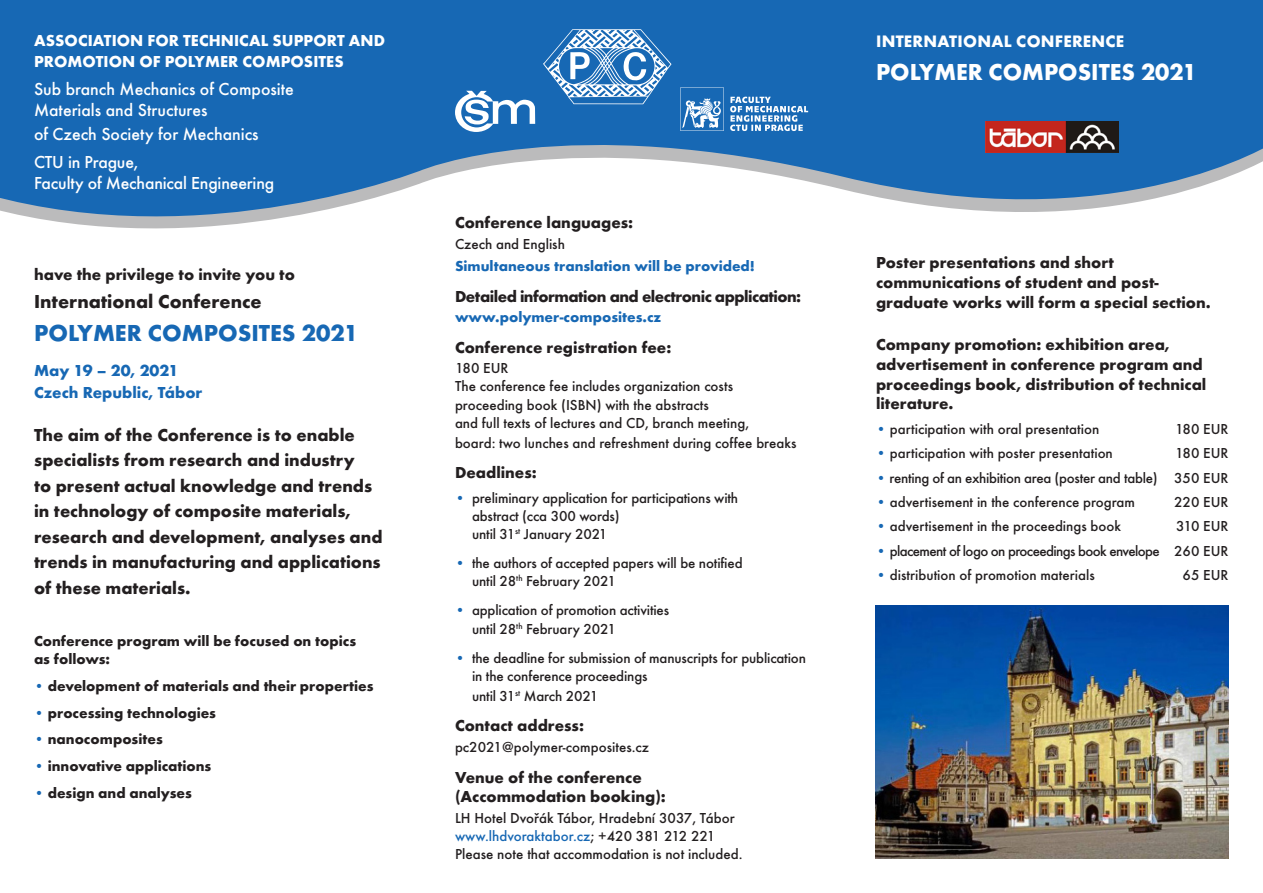
<style>
.page{position:relative;width:1263px;height:893px;background:#fff}
.page>*{position:absolute;margin:0;border:0;box-sizing:border-box;transform-origin:0 0}
.t1{font:700 24px "Futura TOT";color:#fff}
.t2{font:700 24px "Futura TOT";color:#1768b4}
.t3{font:700 19.5px "Futura TOT";color:#231f20}
.t4{font:700 18px/25.5px "Futura TOT";color:#231f20}
.t5{font:500 18px/21.6px "Futura TOT";color:#fff}
.t6{font:700 17.25px "Futura TOT";letter-spacing:.015em;color:#fff}
.t7{font:700 16.5px/19.8px "Futura TOT";color:#231f20}
.t8{font:700 16.5px/20.7px "Futura TOT";letter-spacing:.005em;color:#fff}
.t9{font:700 16.5px "Futura TOT";letter-spacing:-.03em;color:#231f20}
.t10{font:700 16.5px "Futura TOT";color:#1768b4}
.t11{font:500 15px/18.1px "Futura TOT";color:#231f20}
.t12{font:700 15px/18px "Futura TOT";color:#231f20}
.t13{font:700 15px "Futura TOT";color:#1768b4}
.t14{font:500 15px "Futura TOT";letter-spacing:-.02em;color:#231f20}
.t15{font:500 15px "Futura TOT";letter-spacing:-.04em;color:#231f20}
.t16{font:500 15px "Futura TOT";color:#1768b4}
.s1{color:#1768b4}
.s2{font-weight:700;color:#1768b4}
.s3{color:#231f20}
</style>
<div class="page">
<svg style="left:0;top:0;width:1263px;height:229px;fill:#1768b4"></svg>
<svg style="left:543px;top:29px;width:128px;height:75px"></svg>
<svg style="left:680px;top:87px;width:44px;height:44px;background:#5a94c9"></svg>
<svg style="left:730px;top:97px;width:78px;height:34px"></svg>
<img style="left:876px;top:606px;width:352px;height:253px">
<img style="left:986px;top:122px;width:132px;height:31px">
<svg style="left:455px;top:91px;width:80px;height:41px"></svg>
<p class="t8" style="left:34px;top:30px;width:352px">ASSOCIATION FOR TECHNICAL SUPPORT AND<br>PROMOTION OF POLYMER COMPOSITES</p>
<p class="t5" style="left:34px;top:78px;width:261px">Sub branch Mechanics of Composite<br>Materials and Structures</p>
<p class="t5" style="left:34px;top:123px;width:226px">of Czech Society for Mechanics</p>
<p class="t5" style="left:34px;top:151px;width:242px">CTU in Prague,<br>Faculty of Mechanical Engineering</p>
<p class="t7" style="left:34px;top:264px;width:263px">have the privilege to invite you to</p>
<p class="t3" style="left:34px;top:289px;width:229px">International Conference</p>
<p class="t2" style="left:34px;top:318px;width:326px">POLYMER COMPOSITES 2021</p>
<p class="t10" style="left:34px;top:360px;width:146px">May 19 – 20, 2021</p>
<p class="t10" style="left:34px;top:383px;width:170px">Czech Republic, Tábor</p>
<p class="t4" style="left:34px;top:422px;width:350px">The aim of the Conference is to enable specialists from research and industry<br>to present actual knowledge and trends in technology of composite materials, research and development, analyses and trends in manufacturing and applications of these materials.</p>
<p class="t12" style="left:34px;top:632px;width:324px">Conference program will be focused on topics as follows:</p>
<p class="t12" style="left:34px;top:676px;width:341px"><span class="s1">•</span> development of materials and their properties</p>
<p class="t12" style="left:34px;top:703px;width:183px"><span class="s1">•</span> processing technologies</p>
<p class="t12" style="left:34px;top:730px;width:130px"><span class="s1">•</span> nanocomposites</p>
<p class="t12" style="left:34px;top:757px;width:179px"><span class="s1">•</span> innovative applications</p>
<p class="t12" style="left:34px;top:783px;width:159px"><span class="s1">•</span> design and analyses</p>
<p class="t7" style="left:455px;top:213px;width:180px">Conference languages:</p>
<p class="t11" style="left:455px;top:235px;width:111px">Czech and English</p>
<p class="t13" style="left:455px;top:257px;width:301px">Simultaneous translation will be provided!</p>
<p class="t9" style="left:455px;top:286px;width:348px">Detailed information and electronic application:</p>
<p class="t13" style="left:455px;top:308px;width:208px">www.polymer-composites.cz</p>
<p class="t7" style="left:455px;top:337px;width:218px">Conference registration fee:</p>
<p class="t11" style="left:455px;top:359px;width:55px">180 EUR</p>
<p class="t11" style="left:455px;top:377px;width:280px">The conference fee includes organization costs</p>
<p class="t11" style="left:455px;top:395px;width:255px">proceeding book (ISBN) with the abstracts</p>
<p class="t11" style="left:455px;top:413px;width:343px;line-height:20px">and full texts of lectures and CD, branch meeting,<br>board: two lunches and refreshment during coffee breaks</p>
<p class="t7" style="left:455px;top:463px;width:83px">Deadlines:</p>
<p class="t11" style="left:472px;top:489px;width:268px;text-indent:-17px"><span class="s2">•</span> preliminary application for participations with abstract (cca 300 words)<br>until 31<sup>st</sup> January 2021</p>
<p class="t11" style="left:472px;top:554px;width:272px;text-indent:-17px"><span class="s2">•</span> the authors of accepted papers will be notified until 28<sup>th</sup> February 2021</p>
<p class="t11" style="left:472px;top:601px;width:199px;text-indent:-17px"><span class="s2">•</span> application of promotion activities until 28<sup>th</sup> February 2021</p>
<p class="t11" style="left:472px;top:648px;width:335px;text-indent:-17px"><span class="s2">•</span> the deadline for submission of manuscripts for publication in the conference proceedings</p>
<p class="t11" style="left:472px;top:686px;width:128px">until 31<sup>st</sup> March 2021</p>
<p class="t7" style="left:455px;top:716px;width:131px">Contact address:</p>
<p class="t11" style="left:455px;top:738px;width:196px">pc2021@polymer-composites.cz</p>
<p class="t7" style="left:455px;top:767px;width:212px">Venue of the conference (Accommodation booking):</p>
<p class="t11" style="left:455px;top:809px;width:281px">LH Hotel Dvořák Tábor, Hradební 3037, Tábor</p>
<p class="t16" style="left:455px;top:827px;width:262px">www.lhdvoraktabor.cz<span class="s3">; +420 381 212 221</span></p>
<p class="t11" style="left:455px;top:845px;width:289px">Please note that accommodation is not included.</p>
<p class="t6" style="left:876px;top:30px;width:250px">INTERNATIONAL CONFERENCE</p>
<p class="t1" style="left:876px;top:57px;width:322px">POLYMER COMPOSITES 2021</p>
<p class="t7" style="left:876px;top:253px;width:336px">Poster presentations and short communications of student and post&shy;graduate works will form a special section.</p>
<p class="t7" style="left:876px;top:334px;width:332px">Company promotion: exhibition area, advertisement in conference program and proceedings book, distribution of technical literature.</p>
<p class="t11" style="left:876px;top:420px;width:225px"><span class="s1">•</span> participation with oral presentation</p>
<p class="t11" style="left:1175px;top:420px;width:55px">180 EUR</p>
<p class="t11" style="left:876px;top:444px;width:238px"><span class="s1">•</span> participation with poster presentation</p>
<p class="t11" style="left:1175px;top:444px;width:55px">180 EUR</p>
<p class="t14" style="left:876px;top:469px;width:354px"><span class="s1">•</span> renting of an exhibition area (poster and table) 350 EUR</p>
<p class="t11" style="left:876px;top:493px;width:261px"><span class="s1">•</span> advertisement in the conference program</p>
<p class="t11" style="left:1174px;top:493px;width:56px">220 EUR</p>
<p class="t11" style="left:876px;top:517px;width:247px"><span class="s1">•</span> advertisement in the proceedings book</p>
<p class="t11" style="left:1176px;top:517px;width:54px">310 EUR</p>
<p class="t15" style="left:876px;top:542px;width:354px"><span class="s1">•</span> placement of logo on proceedings book envelope 260 EUR</p>
<p class="t11" style="left:876px;top:566px;width:220px"><span class="s1">•</span> distribution of promotion materials</p>
<p class="t11" style="left:1182px;top:566px;width:48px">65 EUR</p>
</div>
